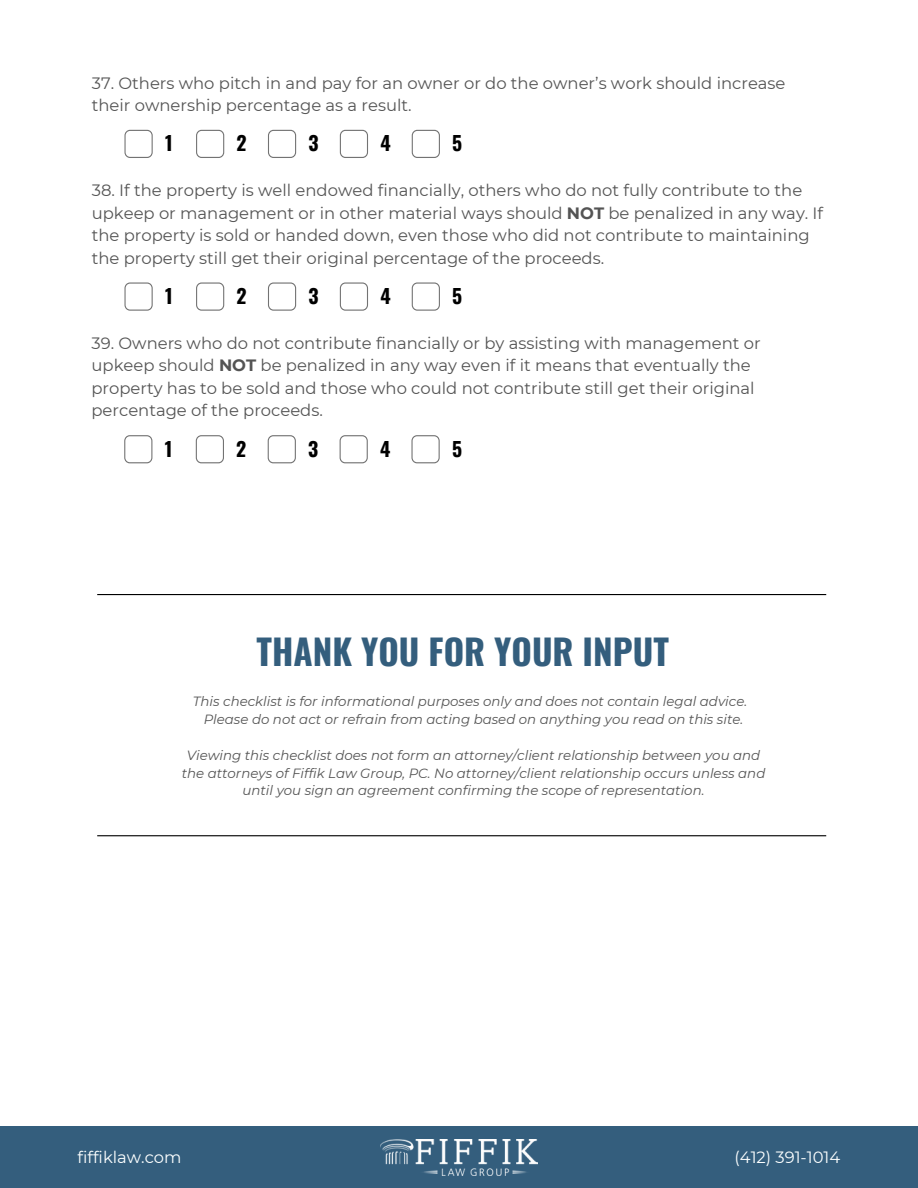
<style>
.page{position:relative;width:918px;height:1188px;background:#fff}
.page>*{position:absolute;margin:0;border:0;box-sizing:border-box;transform-origin:0 0}
.t1{font:700 34.95px "Oswald";color:#345e7d}
.t2{font:700 19.65px "Oswald";color:#000}
.t3{font:16.35px/22.5px "Montserrat";color:#545454}
.t4{font:16.35px "Montserrat";color:#fcffff}
.t5{font:italic 13.35px/17.9px "Montserrat";color:#545454;text-align:center}
.s1{font-weight:700}
</style>
<div class="page">
<div style="left:0;top:1126px;width:918px;height:62px;background:#345e7d"></div>
<img style="left:380px;top:1140px;width:158px;height:36px">
<svg style="left:124px;top:130px;width:29px;height:28px"></svg>
<svg style="left:196px;top:130px;width:28px;height:28px"></svg>
<svg style="left:268px;top:130px;width:28px;height:28px"></svg>
<svg style="left:340px;top:130px;width:28px;height:28px"></svg>
<svg style="left:412px;top:130px;width:28px;height:28px"></svg>
<svg style="left:124px;top:282px;width:29px;height:29px"></svg>
<svg style="left:196px;top:282px;width:28px;height:29px"></svg>
<svg style="left:268px;top:282px;width:28px;height:29px"></svg>
<svg style="left:340px;top:282px;width:28px;height:29px"></svg>
<svg style="left:412px;top:282px;width:28px;height:29px"></svg>
<svg style="left:124px;top:435px;width:28px;height:28px"></svg>
<svg style="left:196px;top:435px;width:28px;height:28px"></svg>
<svg style="left:268px;top:435px;width:28px;height:28px"></svg>
<svg style="left:340px;top:435px;width:28px;height:28px"></svg>
<svg style="left:411px;top:435px;width:29px;height:28px"></svg>
<hr style="left:97px;top:594px;width:729px;height:1px;background:#000">
<hr style="left:97px;top:835px;width:729px;height:1px;background:#000">
<p class="t3" style="left:92px;top:72px;width:695px">37. Others who pitch in and pay for an owner or do the owner’s work should increase their ownership percentage as a result.</p>
<p class="t2" style="left:165px;top:128px;width:9px">1</p>
<p class="t2" style="left:237px;top:128px;width:12px">2</p>
<p class="t2" style="left:308px;top:128px;width:12px">3</p>
<p class="t2" style="left:380px;top:128px;width:12px">4</p>
<p class="t2" style="left:452px;top:128px;width:12px">5</p>
<p class="t3" style="left:92px;top:179px;width:733px">38. If the property is well endowed financially, others who do not fully contribute to the upkeep or management or in other material ways should <span class="s1">NOT</span> be penalized in any way. If the property is sold or handed down, even those who did not contribute to maintaining the property still get their original percentage of the proceeds.</p>
<p class="t2" style="left:165px;top:281px;width:9px">1</p>
<p class="t2" style="left:237px;top:281px;width:12px">2</p>
<p class="t2" style="left:308px;top:281px;width:12px">3</p>
<p class="t2" style="left:380px;top:281px;width:12px">4</p>
<p class="t2" style="left:452px;top:281px;width:12px">5</p>
<p class="t3" style="left:92px;top:332px;width:671px">39. Owners who do not contribute financially or by assisting with management or upkeep should <span class="s1">NOT</span> be penalized in any way even if it means that eventually the property has to be sold and those who could not contribute still get their original percentage of the proceeds.</p>
<p class="t2" style="left:165px;top:433px;width:9px">1</p>
<p class="t2" style="left:236px;top:433px;width:12px">2</p>
<p class="t2" style="left:308px;top:433px;width:12px">3</p>
<p class="t2" style="left:380px;top:433px;width:12px">4</p>
<p class="t2" style="left:452px;top:433px;width:12px">5</p>
<p class="t1" style="left:257px;top:625px;width:414px">THANK YOU FOR YOUR INPUT</p>
<p class="t5" style="left:193px;top:693px;width:556px">This checklist is for informational purposes only and does not contain legal advice.<br>Please do not act or refrain from acting based on anything you read on this site.</p>
<p class="t5" style="left:182px;top:746px;width:585px">Viewing this checklist does not form an attorney/client relationship between you and the attorneys of Fiffik Law Group, PC. No attorney/client relationship occurs unless and until you sign an agreement confirming the scope of representation.</p>
<p class="t4" style="left:78px;top:1147px;width:105px">fiffiklaw.com</p>
<p class="t4" style="left:735px;top:1147px;width:107px">(412) 391-1014</p>
</div>
